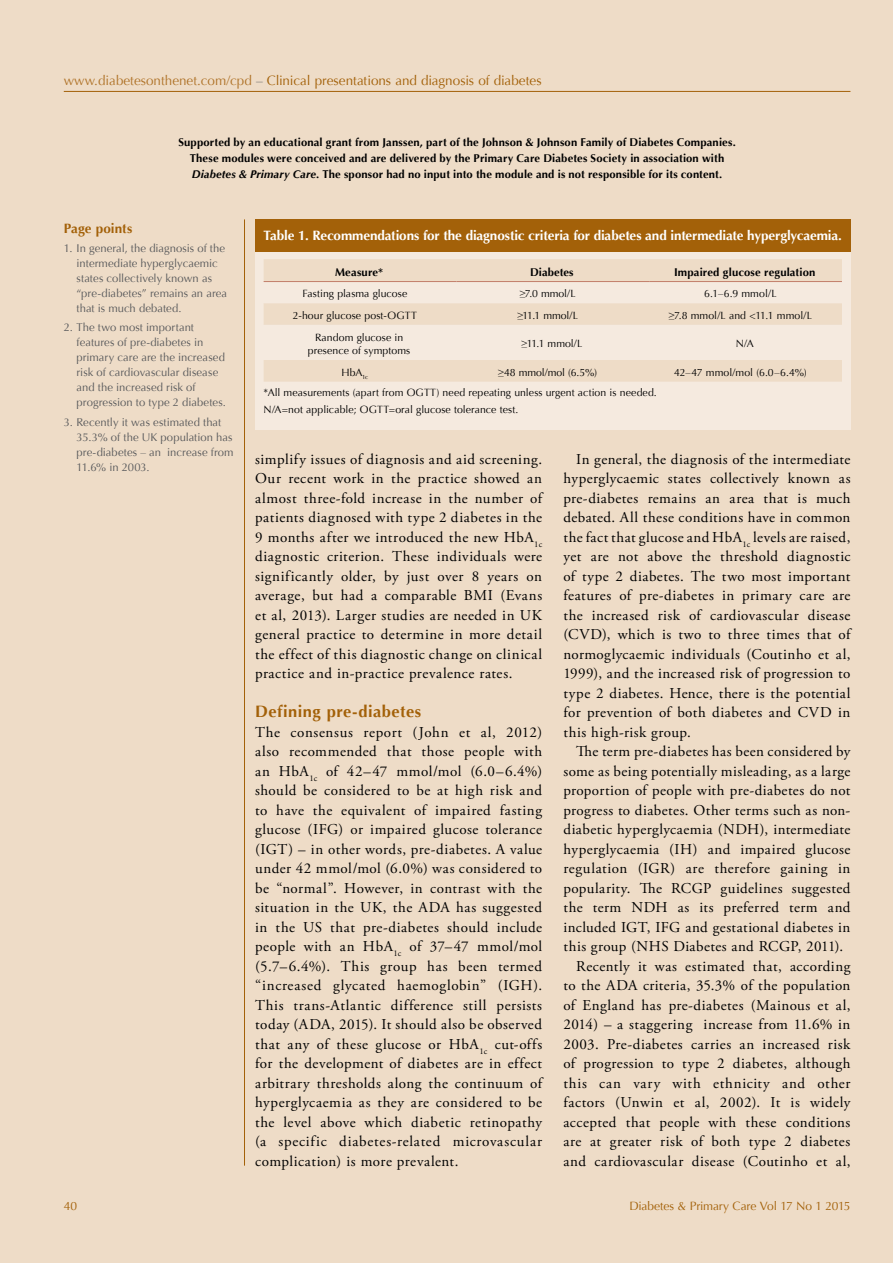
<style>
.page{position:relative;width:893px;height:1263px;background:#eedcc7}
.page>*{position:absolute;margin:0;border:0;box-sizing:border-box;transform-origin:0 0}
.t1{font:700 16.5px "Optima";letter-spacing:.025em;color:#a36109}
.t2{font:15px/19.5px "Adobe Garamond Pro";letter-spacing:.03em;color:#000;text-align:justify}
.t3{font:15px "Adobe Garamond Pro";letter-spacing:.055em;color:#000}
.t4{font:700 13.5px "Optima";letter-spacing:-.01em;color:#fff}
.t5{font:13.5px "Optima";color:#a36109}
.t6{font:700 13.5px "Optima";letter-spacing:.005em;color:#a36109}
.t7{font:12px "Optima";letter-spacing:-.01em;color:#a36109}
.t8{font:11.25px/15px "Optima";letter-spacing:.005em;color:#58595b}
.t9{font:700 11.25px/15.8px "Optima";letter-spacing:.015em;color:#000;text-align:center}
.t10{font:10.5px/13.5px "Optima";letter-spacing:.005em;color:#000;text-align:center}
.s1{color:#b0742a}
.s2{color:#58595b}
.s3{font-style:italic}
</style>
<div class="page">
<hr style="left:244px;top:219px;width:1px;height:946px;background:#a36109">
<hr style="left:64px;top:91px;width:786px;height:1px;background:#a36109">
<div style="left:255px;top:251px;width:595px;height:178px;background:#f5eadf"></div>
<div style="left:264px;top:259px;width:578px;height:123px;background:#eedcc7"></div>
<svg style="left:264px;top:282px;width:578px;height:78px"></svg>
<hr style="left:264px;top:281px;width:192px;height:1px;background:#c27e6a">
<hr style="left:456px;top:281px;width:193px;height:1px;background:#c27e6a">
<hr style="left:649px;top:281px;width:193px;height:1px;background:#c27e6a">
<div style="left:255px;top:219px;width:595px;height:32px;background:#a36109"></div>
<p class="t5" style="left:64px;top:73px;width:479px"><span class="s1">www.diabetesonthenet.com/cpd</span> <span class="s2">–</span> Clinical presentations and diagnosis of diabetes</p>
<p class="t9" style="left:178px;top:135px;width:559px">Supported by an educational grant from Janssen, part of the Johnson &amp; Johnson Family of Diabetes Companies.<br>These modules were conceived and are delivered by the Primary Care Diabetes Society in association with<br><span class="s3">Diabetes &amp; Primary Care</span>. The sponsor had no input into the module and is not responsible for its content.</p>
<p class="t6" style="left:64px;top:220px;width:70px">Page points</p>
<p class="t8" style="left:77px;top:241px;width:152px;text-indent:-13px">1. In general, the diagnosis of the intermediate hyperglycaemic states collectively known as “pre-diabetes” remains an area that is much debated.</p>
<p class="t8" style="left:77px;top:320px;width:151px;text-indent:-13px">2. The two most important features of pre-diabetes in primary care are the increased risk of cardiovascular disease and the increased risk of progression to type 2 diabetes.</p>
<p class="t8" style="left:77px;top:414px;width:159px;text-indent:-13px">3. Recently it was estimated that<br>35.3% of the UK population has pre-diabetes – an increase from<br>11.6% in 2003.</p>
<p class="t4" style="left:264px;top:228px;width:580px">Table 1. Recommendations for the diagnostic criteria for diabetes and intermediate hyperglycaemia.</p>
<p class="t9" style="left:335px;top:264px;width:50px">Measure*</p>
<p class="t9" style="left:530px;top:264px;width:45px">Diabetes</p>
<p class="t9" style="left:674px;top:264px;width:143px">Impaired glucose regulation</p>
<p class="t10" style="left:302px;top:287px;width:107px">Fasting plasma glucose</p>
<p class="t10" style="left:520px;top:287px;width:57px">≥7.0 mmol/L</p>
<p class="t10" style="left:704px;top:287px;width:74px">6.1–6.9 mmol/L</p>
<p class="t10" style="left:293px;top:309px;width:125px">2-hour glucose post-OGTT</p>
<p class="t10" style="left:517px;top:309px;width:62px">≥11.1 mmol/L</p>
<p class="t10" style="left:669px;top:309px;width:145px">≥7.8 mmol/L and &lt;11.1 mmol/L</p>
<p class="t10" style="left:308px;top:330px;width:104px">Random glucose in presence of symptoms</p>
<p class="t10" style="left:522px;top:337px;width:62px">≥11.1 mmol/L</p>
<p class="t10" style="left:736px;top:337px;width:20px">N/A</p>
<p class="t10" style="left:342px;top:365px;width:28px">HbA<sub>1c</sub></p>
<p class="t10" style="left:498px;top:365px;width:100px">≥48 mmol/mol (6.5%)</p>
<p class="t10" style="left:674px;top:365px;width:134px">42–47 mmol/mol (6.0–6.4%)</p>
<p class="t10" style="left:264px;top:385px;width:395px;line-height:16.5px;text-align:left">*All measurements (apart from OGTT) need repeating unless urgent action is needed.<br>N/A=not applicable; OGTT=oral glucose tolerance test.</p>
<p class="t2" style="left:255px;top:450px;width:289px">simplify issues of diagnosis and aid screening.<br>Our recent work in the practice showed an almost three-fold increase in the number of patients diagnosed with type 2 diabetes in the 9 months after we introduced the new HbA<sub>1c </sub>diagnostic criterion. These individuals were significantly older, by just over 8 years on average, but had a comparable BMI (Evans et al, 2013). Larger studies are needed in UK general practice to determine in more detail the effect of this diagnostic change on clinical practice and in-practice prevalence rates.</p>
<p class="t1" style="left:255px;top:702px;width:168px">Defining pre-diabetes</p>
<p class="t2" style="left:255px;top:723px;width:289px">The consensus report (John et al, 2012) also recommended that those people with an HbA<sub>1c</sub> of 42–47 mmol/mol (6.0–6.4%) should be considered to be at high risk and to have the equivalent of impaired fasting glucose (IFG) or impaired glucose tolerance (IGT) – in other words, pre-diabetes. A value under 42 mmol/mol (6.0%) was considered to be “normal”. However, in contrast with the situation in the UK, the ADA has suggested in the US that pre-diabetes should include people with an HbA<sub>1c</sub> of 37–47 mmol/mol (5.7–6.4%). This group has been termed “increased glycated haemoglobin” (IGH).<br>This trans-Atlantic difference still persists today (ADA, 2015). It should also be observed that any of these glucose or HbA<sub>1c</sub> cut-offs for the development of diabetes are in effect arbitrary thresholds along the continuum of hyperglycaemia as they are considered to be the level above which diabetic retinopathy (a specific diabetes-related microvascular complication) is more prevalent.</p>
<p class="t2" style="left:563px;top:450px;width:289px;text-indent:13px">In general, the diagnosis of the intermediate hyperglycaemic states collectively known as pre-diabetes remains an area that is much debated. All these conditions have in common the fact that glucose and HbA<sub>1c</sub> levels are raised, yet are not above the threshold diagnostic of type 2 diabetes. The two most important features of pre-diabetes in primary care are the increased risk of cardiovascular disease (CVD), which is two to three times that of normoglycaemic individuals (Coutinho et al, 1999), and the increased risk of progression to type 2 diabetes. Hence, there is the potential for prevention of both diabetes and CVD in this high-risk group.</p>
<p class="t2" style="left:576px;top:742px;width:276px">The term pre-diabetes has been considered by</p>
<p class="t2" style="left:563px;top:762px;width:289px">some as being potentially misleading, as a large</p>
<p class="t2" style="left:563px;top:781px;width:288px">proportion of people with pre-diabetes do not</p>
<p class="t2" style="left:563px;top:801px;width:288px">progress to diabetes. Other terms such as non-</p>
<p class="t2" style="left:563px;top:820px;width:289px">diabetic hyperglycaemia (NDH), intermediate</p>
<p class="t2" style="left:563px;top:840px;width:288px">hyperglycaemia (IH) and impaired glucose</p>
<p class="t2" style="left:563px;top:859px;width:288px">regulation (IGR) are therefore gaining in</p>
<p class="t2" style="left:563px;top:879px;width:288px">popularity. The RCGP guidelines suggested</p>
<p class="t2" style="left:563px;top:898px;width:288px">the term NDH as its preferred term and</p>
<p class="t2" style="left:563px;top:918px;width:288px">included IGT, IFG and gestational diabetes in</p>
<p class="t2" style="left:563px;top:937px;width:281px">this group (NHS Diabetes and RCGP, 2011).</p>
<p class="t2" style="left:576px;top:957px;width:276px">Recently it was estimated that, according</p>
<p class="t2" style="left:563px;top:976px;width:289px">to the ADA criteria, 35.3% of the population</p>
<p class="t2" style="left:563px;top:996px;width:288px">of England has pre-diabetes (Mainous et al,</p>
<p class="t2" style="left:563px;top:1015px;width:288px">2014) – a staggering increase from 11.6% in</p>
<p class="t2" style="left:563px;top:1035px;width:288px">2003. Pre-diabetes carries an increased risk</p>
<p class="t2" style="left:563px;top:1054px;width:288px">of progression to type 2 diabetes, although</p>
<p class="t3" style="left:563px;top:1074px;width:288px">this can vary with ethnicity and other</p>
<p class="t2" style="left:563px;top:1093px;width:288px">factors (Unwin et al, 2002). It is widely</p>
<p class="t2" style="left:563px;top:1113px;width:289px">accepted that people with these conditions</p>
<p class="t2" style="left:563px;top:1132px;width:288px">are at greater risk of both type 2 diabetes</p>
<p class="t2" style="left:563px;top:1152px;width:288px">and cardiovascular disease (Coutinho et al,</p>
<p class="t7" style="left:64px;top:1199px;width:15px">40</p>
<p class="t7" style="left:629px;top:1199px;width:223px">Diabetes &amp; Primary Care Vol 17 No 1 2015</p>
</div>
